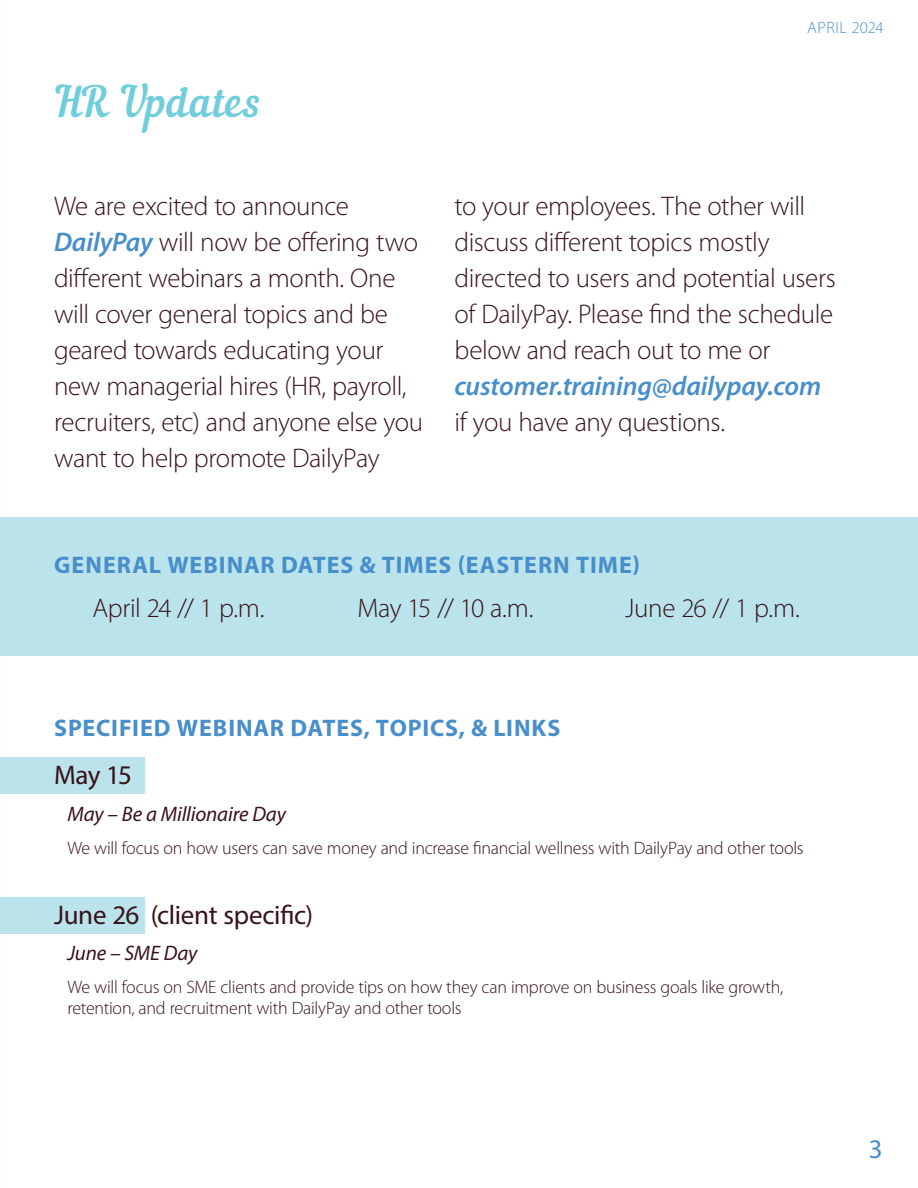
<style>
.page{position:relative;width:918px;height:1188px;background:#fff}
.page>*{position:absolute;margin:0;border:0;box-sizing:border-box;transform-origin:0 0}
.t1{font:42px "Nautilus Pompilius";letter-spacing:.02em;color:#70cddc}
.COTM_Copy{font:300 27px/36px "Myriad Pro";letter-spacing:-.015em;color:#371319}
.COTM_Copy-2{font:27px "Myriad Pro";letter-spacing:-.01em;color:#371319}
.t2{font:27px "Myriad Pro";color:#488ecb}
.HR_Subhead{font:700 24px "Myriad Pro";letter-spacing:.04em;color:#488ecb}
.COTM_Copy-3{font:700 24px "Myriad Pro";letter-spacing:.035em;color:#488ecb}
.COTM_Copy-4{font:italic 21px "Myriad Pro";letter-spacing:-.01em;color:#371319}
.COTM_Copy-5{font:300 18px/21px "Myriad Pro";letter-spacing:-.015em;color:#371319}
.t3{font:300 16.5px "Myriad Pro";letter-spacing:.025em;color:#488ecb}
.s1{font-weight:600;font-style:italic;color:#488ecb}
</style>
<div class="page">
<div style="left:0;top:517px;width:918px;height:139px;background:#bae3ec"></div>
<div style="left:0;top:758px;width:145px;height:36px;background:#bae3ec"></div>
<div style="left:0;top:897px;width:145px;height:37px;background:#bae3ec"></div>
<p class="t1" style="left:54px;top:77px;width:209px">HR Updates</p>
<p class="t3" style="left:807px;top:19px;width:78px">APRIL 2024</p>
<p class="COTM_Copy" style="left:54px;top:188px;width:371px">We are excited to announce<br><span class="s1">DailyPay</span> will now be offering two different webinars a month. One will cover general topics and be geared towards educating your new managerial hires (HR, payroll, recruiters, etc) and anyone else you want to help promote DailyPay</p>
<p class="COTM_Copy" style="left:454px;top:188px;width:383px">to your employees. The other will discuss different topics mostly directed to users and potential users of DailyPay. Please find the schedule below and reach out to me or <span class="s1">customer.training@dailypay.com </span>if you have any questions.</p>
<p class="HR_Subhead" style="left:54px;top:549px;width:587px">GENERAL WEBINAR DATES &amp; TIMES (EASTERN TIME)</p>
<p class="COTM_Copy" style="left:92px;top:591px;width:174px">April 24 // 1 p.m.</p>
<p class="COTM_Copy" style="left:358px;top:591px;width:177px">May 15 // 10 a.m.</p>
<p class="COTM_Copy" style="left:625px;top:591px;width:176px">June 26 // 1 p.m.</p>
<p class="COTM_Copy-3" style="left:54px;top:712px;width:508px">SPECIFIED WEBINAR DATES, TOPICS, &amp; LINKS</p>
<p class="COTM_Copy-2" style="left:54px;top:758px;width:79px">May 15</p>
<p class="COTM_Copy-4" style="left:68px;top:801px;width:220px">May – Be a Millionaire Day</p>
<p class="COTM_Copy-5" style="left:68px;top:838px;width:738px">We will focus on how users can save money and increase financial wellness with DailyPay and other tools</p>
<p class="COTM_Copy-2" style="left:54px;top:898px;width:261px">June 26 (client specific)</p>
<p class="COTM_Copy-4" style="left:68px;top:940px;width:131px">June – SME Day</p>
<p class="COTM_Copy-5" style="left:68px;top:977px;width:717px">We will focus on SME clients and provide tips on how they can improve on business goals like growth, retention, and recruitment with DailyPay and other tools</p>
<p class="t2" style="left:869px;top:1132px;width:15px">3</p>
</div>
